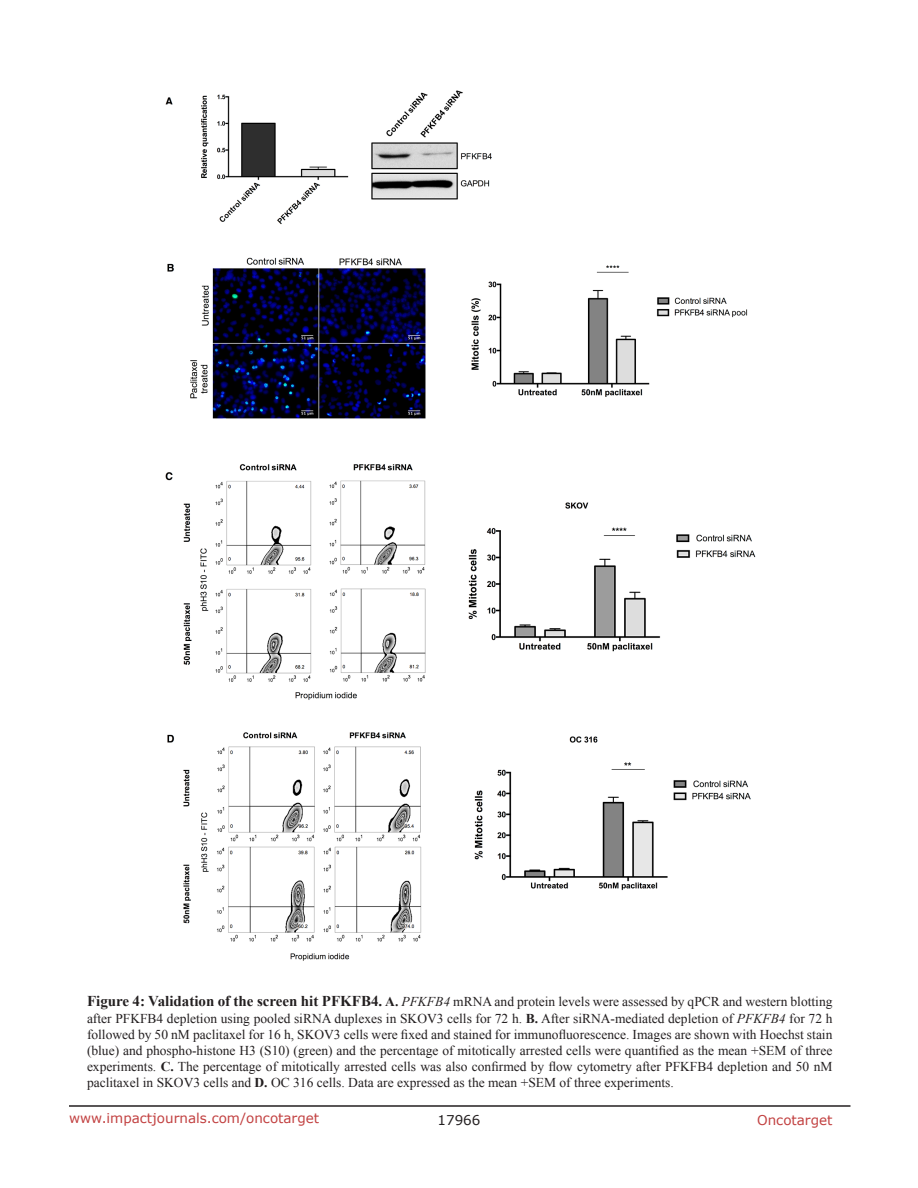
<style>
.page{position:relative;width:918px;height:1188px;background:#fff}
.page>*{position:absolute;margin:0;border:0;box-sizing:border-box;transform-origin:0 0}
.figuretext{font:13.5px/16.2px "Times New Roman";color:#231f20;text-align:justify}
.t1{font:13.5px "Verdana";color:#c24141}
.t2{font:13.5px "Verdana";color:#231f20}
.s1{font-weight:700;font-size:15px}
.s2{font-weight:700}
.s3{font-style:italic}
</style>
<div class="page">
<hr style="left:69px;top:1105px;width:781px;height:2px;background:#231f20">
<img style="left:165px;top:90px;width:591px;height:871px">
<p class="figuretext" style="left:87px;top:994px;width:747px"><span class="s1">Figure 4: Validation of the screen hit PFKFB4.</span> <span class="s2">A.</span> <span class="s3">PFKFB4</span> mRNA and protein levels were assessed by qPCR and western blotting after PFKFB4 depletion using pooled siRNA duplexes in SKOV3 cells for 72 h. <span class="s2">B.</span> After siRNA-mediated depletion of <span class="s3">PFKFB4</span> for 72 h followed by 50 nM paclitaxel for 16 h, SKOV3 cells were fixed and stained for immunofluorescence. Images are shown with Hoechst stain (blue) and phospho-histone H3 (S10) (green) and the percentage of mitotically arrested cells were quantified as the mean +SEM of three experiments. <span class="s2">C.</span> The percentage of mitotically arrested cells was also confirmed by flow cytometry after PFKFB4 depletion and 50 nM paclitaxel in SKOV3 cells and <span class="s2">D.</span> OC 316 cells. Data are expressed as the mean +SEM of three experiments.</p>
<p class="t1" style="left:69px;top:1109px;width:252px">www.impactjournals.com/oncotarget</p>
<p class="t2" style="left:438px;top:1111px;width:44px">17966</p>
<p class="t1" style="left:757px;top:1111px;width:77px">Oncotarget</p>
</div>
